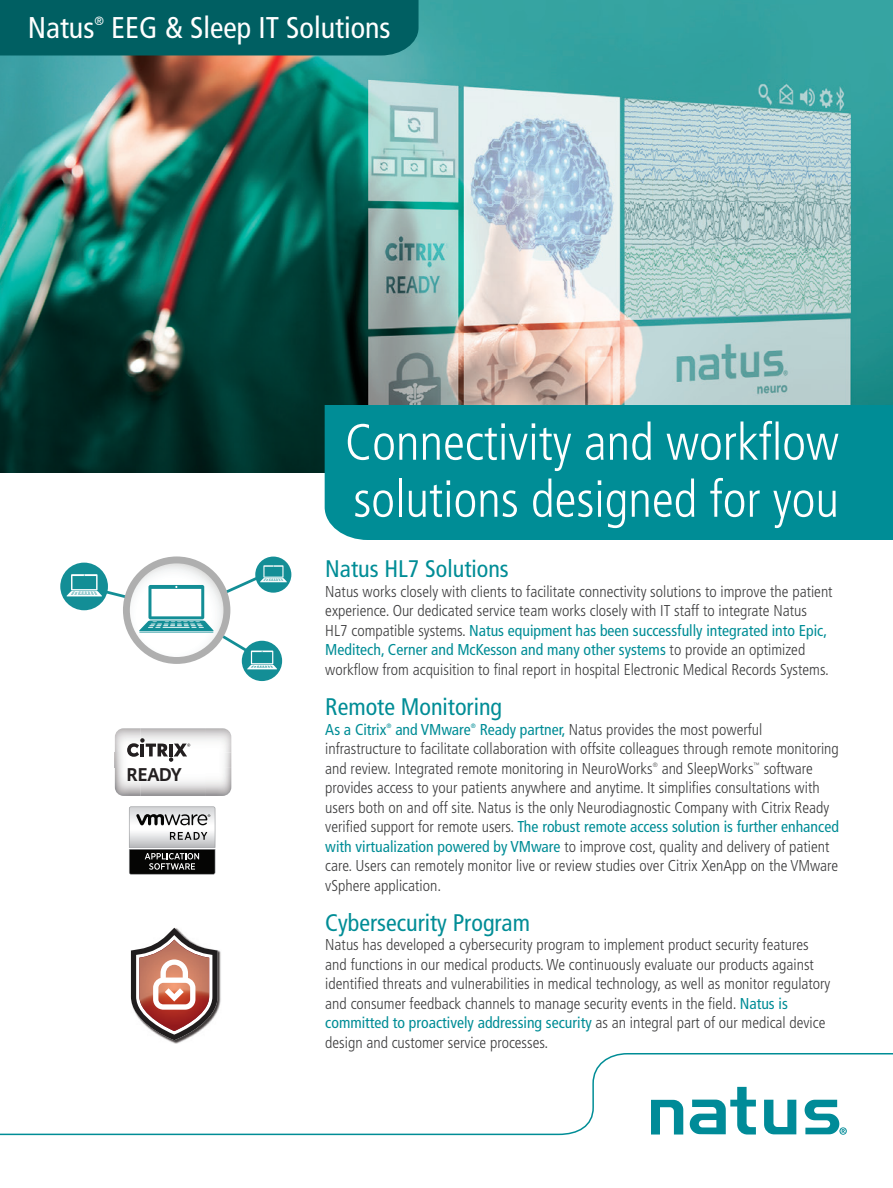
<style>
.page{position:relative;width:893px;height:1188px;background:#fff}
.page>*{position:absolute;margin:0;border:0;box-sizing:border-box;transform-origin:0 0}
.t1{font:300 condensed 51px/57px "Frutiger LT Std";color:#fff}
.t2{font:condensed 30px "Frutiger LT Std";color:#fff}
.t3{font:condensed 24px "Frutiger LT Std";color:#008d96}
.t4{font:700 18.15px "Citrix Sans";letter-spacing:-.03em;color:#231f20}
.t5{font:300 condensed 15.75px/19.5px "Frutiger LT Std";color:#3e3e3f}
.t6{font:condensed 15.75px "Frutiger LT Std";color:#008d96}
.t7{font:condensed 12px "Frutiger LT Std";color:#fff}
.t8{font:condensed 6.3px "Frutiger LT Std";color:#008d96}
.t9{font:300 condensed 6.3px "Frutiger LT Std";color:#3e3e3f}
.s1{font-weight:400;color:#008d96}
</style>
<div class="page">
<img style="left:0;top:0;width:893px;height:472px">
<div style="left:0;top:0;width:418px;height:56px;background:#005f62"></div>
<svg style="left:0;top:1053px;width:893px;height:83px"></svg>
<div style="left:325px;top:405px;width:568px;height:135px;background:#008d96"></div>
<img style="left:130px;top:927px;width:91px;height:117px">
<svg style="left:131px;top:928px;width:87px;height:112px"></svg>
<img style="left:140px;top:781px;width:66px;height:15px">
<img style="left:115px;top:762px;width:25px;height:34px">
<img style="left:206px;top:728px;width:25px;height:68px">
<svg style="left:115px;top:728px;width:75px;height:34px"></svg>
<svg style="left:129px;top:806px;width:86px;height:69px"></svg>
<div style="left:60px;top:563px;width:48px;height:47px;background:#138e96;border-radius:50%"></div>
<div style="left:255px;top:557px;width:36px;height:36px;background:#138e96;border-radius:50%"></div>
<div style="left:242px;top:641px;width:40px;height:40px;background:#138e96;border-radius:50%"></div>
<svg style="left:66px;top:556px;width:221px;height:114px"></svg>
<h2 class="t2" style="left:28px;top:10px;width:68px">Natus</h2>
<p class="t7" style="left:95px;top:14px;width:11px">®</p>
<h2 class="t2" style="left:111px;top:10px;width:281px">EEG &amp; Sleep IT Solutions</h2>
<p class="t4" style="left:127px;top:763px;width:57px">READY</p>
<h1 class="t1" style="left:345px;top:414px;width:496px">Connectivity and workflow solutions designed for you</h1>
<h3 class="t3" style="left:325px;top:555px;width:185px">Natus HL7 Solutions</h3>
<p class="t5" style="left:325px;top:582px;width:509px">Natus works closely with clients to facilitate connectivity solutions to improve the patient experience. Our dedicated service team works closely with IT staff to integrate Natus HL7 compatible systems. <span class="s1">Natus equipment has been successfully integrated into Epic, Meditech, Cerner and McKesson and many other systems</span> to provide an optimized workflow from acquisition to final report in hospital Electronic Medical Records Systems.</p>
<h3 class="t3" style="left:325px;top:693px;width:178px">Remote Monitoring</h3>
<p class="t6" style="left:325px;top:720px;width:63px">As a Citrix</p>
<p class="t8" style="left:386px;top:722px;width:7px">®</p>
<p class="t6" style="left:395px;top:720px;width:77px">and VMware</p>
<p class="t8" style="left:471px;top:722px;width:7px">®</p>
<p class="t5" style="left:325px;top:720px;width:515px;text-indent:154px"><span class="s1">Ready partner,</span> Natus provides the most powerful infrastructure to facilitate collaboration with offsite colleagues through remote monitoring and review. Integrated remote monitoring in NeuroWorks</p>
<p class="t5" style="left:325px;top:759px;width:515px;text-indent:438px">software provides access to your patients anywhere and anytime. It simplifies consultations with users both on and off site. Natus is the only Neurodiagnostic Company with Citrix Ready verified support for remote users. <span class="s1">The robust remote access solution is further enhanced with virtualization powered by VMware</span> to improve cost, quality and delivery of patient care. Users can remotely monitor live or review studies over Citrix XenApp on the VMware vSphere application.</p>
<h3 class="t3" style="left:325px;top:909px;width:206px">Cybersecurity Program</h3>
<p class="t5" style="left:325px;top:935px;width:507px">Natus has developed a cybersecurity program to implement product security features and functions in our medical products. We continuously evaluate our products against identified threats and vulnerabilities in medical technology, as well as monitor regulatory and consumer feedback channels to manage security events in the field. <span class="s1">Natus is committed to proactively addressing security</span> as an integral part of our medical device design and customer service processes.</p>
<p class="t9" style="left:653px;top:761px;width:7px">®</p>
<p class="t5" style="left:662px;top:759px;width:93px">and SleepWorks</p>
<p class="t9" style="left:754px;top:761px;width:8px">™</p>
</div>
